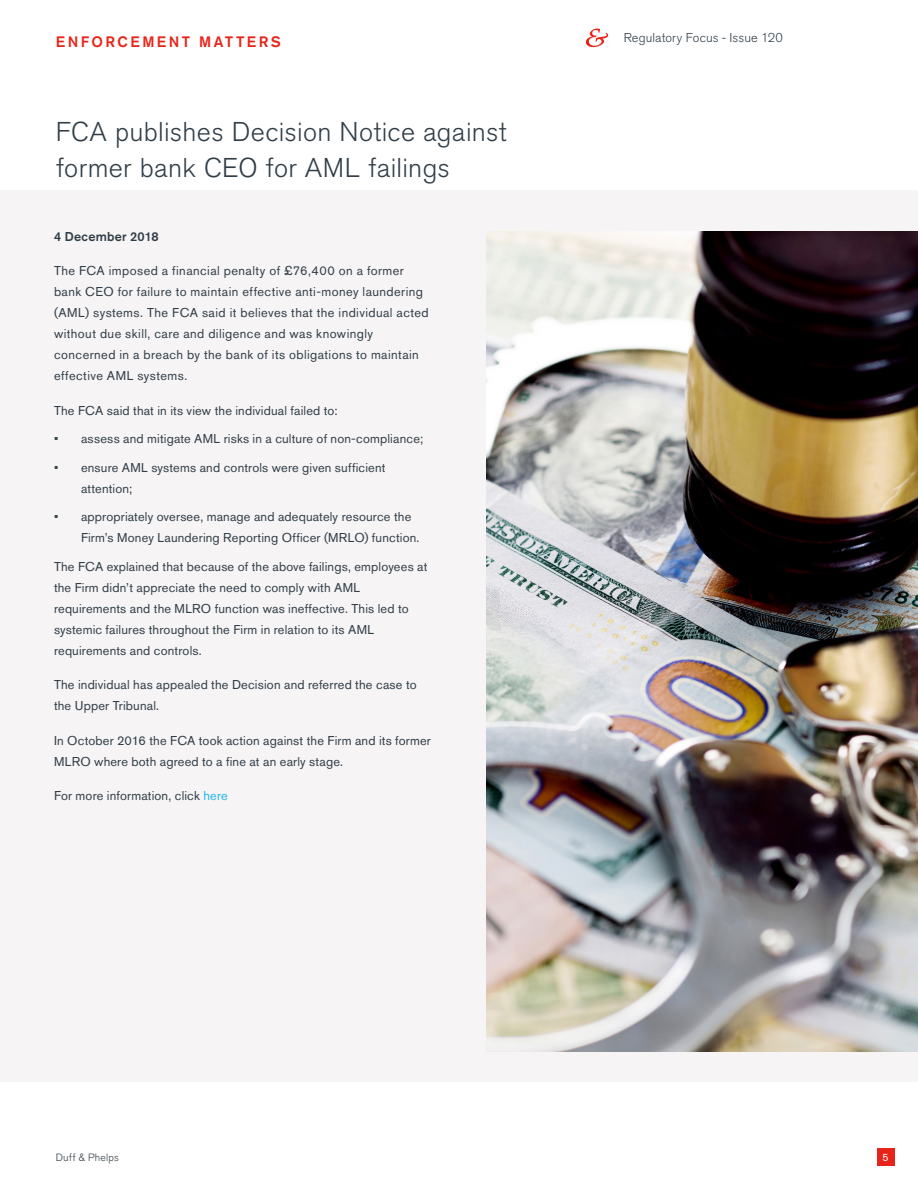
<style>
.page{position:relative;width:918px;height:1188px;background:#fff}
.page>*{position:absolute;margin:0;border:0;box-sizing:border-box;transform-origin:0 0}
.Article_Title{font:300 27px/36px "Akzidenz Grotesk BQ";letter-spacing:.01em;color:#313e48}
.Heading{font:500 15px "Akzidenz Grotesk BQ";letter-spacing:.16em;color:#e72419}
.Body_Text{font:12.75px/21px "Akzidenz Grotesk BQ";letter-spacing:.015em;color:#313e48}
.Body_Text-2{font:12.75px/21px "Akzidenz Grotesk BQ";letter-spacing:.035em;color:#313e48}
.t1{font:300 12.75px "Akzidenz Grotesk BQ";letter-spacing:.01em;color:#313e48}
.Sub-Heading{font:500 12.75px "Akzidenz Grotesk BQ";letter-spacing:.015em;color:#313e48}
.t2{font:300 10.5px "Akzidenz Grotesk BQ";letter-spacing:.02em;color:#313e48}
.t3{font:10.5px "Akzidenz Grotesk BQ";color:#fff}
.s1{color:#26b6ea}
</style>
<div class="page">
<div style="left:0;top:190px;width:918px;height:892px;background:#f6f4f5"></div>
<div style="left:877px;top:1148px;width:18px;height:18px;background:#e72419"></div>
<svg style="left:586px;top:29px;width:22px;height:18px"></svg>
<img style="left:486px;top:231px;width:432px;height:820px">
<p class="Heading" style="left:56px;top:33px;width:227px">ENFORCEMENT MATTERS</p>
<p class="Article_Title" style="left:56px;top:114px;width:453px">FCA publishes Decision Notice against former bank CEO for AML failings</p>
<p class="Sub-Heading" style="left:54px;top:229px;width:106px">4 December 2018</p>
<p class="Body_Text-2" style="left:54px;top:260px;width:376px">The FCA imposed a financial penalty of £76,400 on a former bank CEO for failure to maintain effective anti-money laundering (AML) systems. The FCA said it believes that the individual acted without due skill, care and diligence and was knowingly concerned in a breach by the bank of its obligations to maintain effective AML systems.</p>
<p class="Body_Text" style="left:54px;top:400px;width:285px">The FCA said that in its view the individual failed to:</p>
<p class="Body_Text" style="left:54px;top:428px;width:371px">• assess and mitigate AML risks in a culture of non-compliance;</p>
<p class="Body_Text" style="left:81px;top:457px;width:306px;text-indent:-27px">• ensure AML systems and controls were given sufficient attention;</p>
<p class="Body_Text" style="left:81px;top:506px;width:340px;text-indent:-27px">• appropriately oversee, manage and adequately resource the<br>Firm’s Money Laundering Reporting Officer (MRLO) function.</p>
<p class="Body_Text" style="left:54px;top:556px;width:375px">The FCA explained that because of the above failings, employees at the Firm didn’t appreciate the need to comply with AML requirements and the MLRO function was ineffective. This led to systemic failures throughout the Firm in relation to its AML requirements and controls.</p>
<p class="Body_Text" style="left:54px;top:674px;width:364px">The individual has appealed the Decision and referred the case to the Upper Tribunal.</p>
<p class="Body_Text" style="left:54px;top:730px;width:378px">In October 2016 the FCA took action against the Firm and its former<br>MLRO where both agreed to a fine at an early stage.</p>
<p class="Body_Text" style="left:54px;top:785px;width:175px">For more information, click <span class="s1">here</span></p>
<p class="t1" style="left:624px;top:31px;width:161px">Regulatory Focus - Issue 120</p>
<p class="t2" style="left:56px;top:1152px;width:65px">Duff &amp; Phelps</p>
<p class="t3" style="left:883px;top:1151px;width:8px">5</p>
</div>
